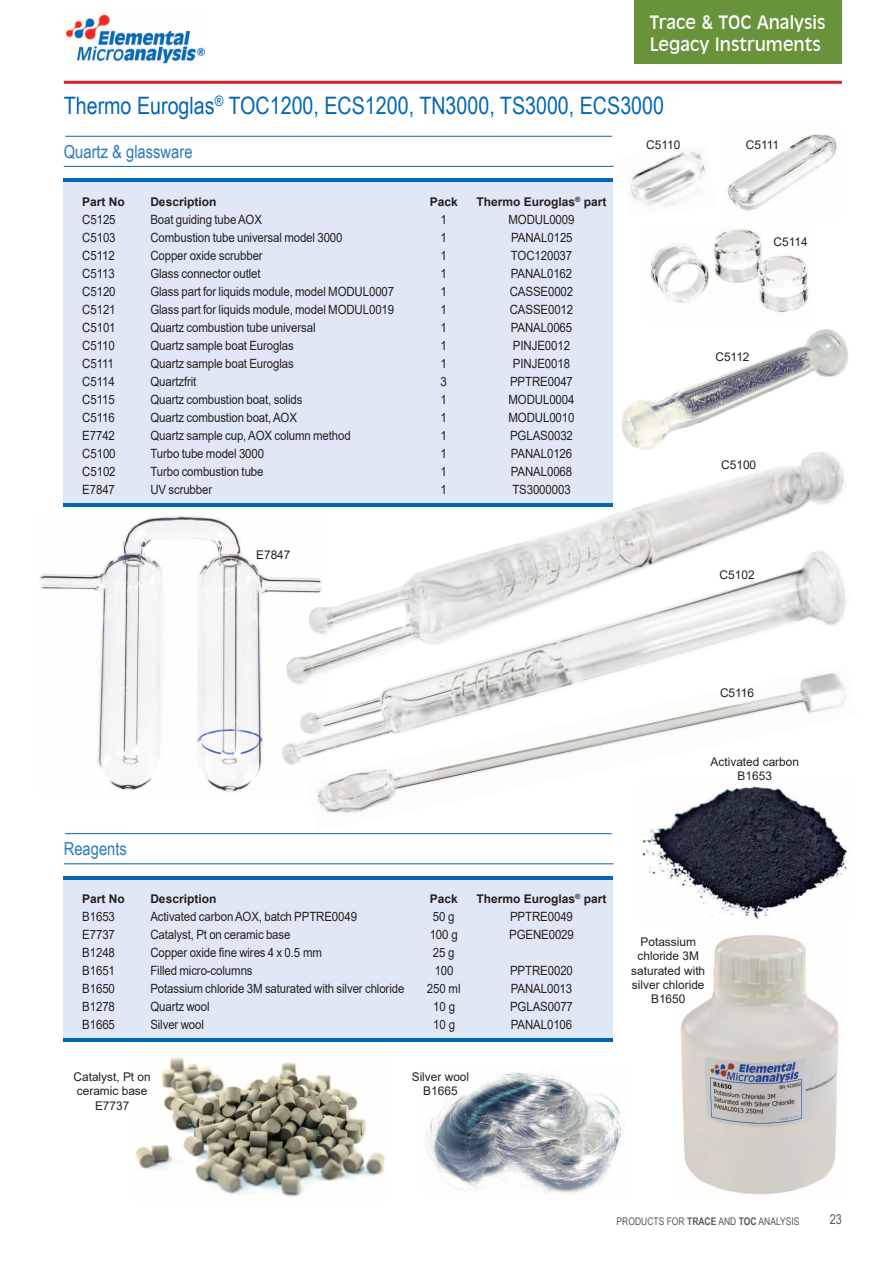
<style>
.page{position:relative;width:893px;height:1263px;background:#fff}
.page>*{position:absolute;margin:0;border:0;box-sizing:border-box;transform-origin:0 0}
.t1{font:24px "Arial Narrow";color:#0166b3}
.t2{font:18px/21.6px "Incised 901 BT";color:#fff}
.t3{font:18px "Arial Narrow";color:#2b79be}
.t4{font:13.5px "Arial Narrow";color:#57585a}
.t5{font:12.75px "Arial";letter-spacing:-.01em;color:#231f20;scale:.9 1}
.t6{font:12px/14.4px "Arial";color:#231f20;text-align:center}
.t7{font:700 12px "Arial";color:#231f20}
.t8{font:10.5px "Arial Narrow";color:#57585a}
.s1{font-weight:700}
</style>
<div class="page">
<img style="left:64px;top:13px;width:142px;height:52px">
<img style="left:40px;top:516px;width:241px;height:277px">
<img style="left:315px;top:766px;width:191px;height:48px">
<img style="left:135px;top:1057px;width:251px;height:140px">
<img style="left:286px;top:452px;width:559px;height:97px">
<div style="left:64px;top:182px;width:549px;height:321px;background:#e1e8f5"></div>
<hr style="left:613px;top:179px;width:1px;height:327px;background:#fff">
<hr style="left:64px;top:179px;width:549px;height:3px;background:#0166b3">
<hr style="left:64px;top:503px;width:549px;height:3px;background:#0166b3">
<hr style="left:65px;top:136px;width:547px;height:1px;background:#0166b3">
<hr style="left:64px;top:166px;width:549px;height:1px;background:#0166b3">
<hr style="left:64px;top:81px;width:778px;height:3px;background:#d32229">
<div style="left:64px;top:879px;width:549px;height:160px;background:#e1e8f5"></div>
<hr style="left:64px;top:876px;width:549px;height:3px;background:#0166b3">
<hr style="left:64px;top:1039px;width:549px;height:3px;background:#0166b3">
<img style="left:727px;top:134px;width:110px;height:77px">
<img style="left:281px;top:549px;width:565px;height:217px">
<hr style="left:65px;top:833px;width:547px;height:1px;background:#0166b3">
<hr style="left:64px;top:863px;width:549px;height:1px;background:#0166b3">
<div style="left:635px;top:0;width:207px;height:64px;background:#69933a"></div>
<img style="left:642px;top:786px;width:206px;height:134px">
<img style="left:426px;top:1069px;width:199px;height:125px">
<img style="left:621px;top:329px;width:228px;height:121px">
<img style="left:630px;top:151px;width:76px;height:56px">
<img style="left:650px;top:229px;width:159px;height:84px">
<img style="left:680px;top:934px;width:159px;height:261px">
<p class="t2" style="left:650px;top:12px;width:177px">Trace &amp; TOC Analysis<br>Legacy Instruments</p>
<p class="t1" style="left:64px;top:91px;width:602px">Thermo Euroglas<sup>®</sup> TOC1200, ECS1200, TN3000, TS3000, ECS3000</p>
<p class="t3" style="left:64px;top:141px;width:130px">Quartz &amp; glassware</p>
<p class="t7" style="left:82px;top:195px;width:44px">Part No</p>
<p class="t7" style="left:150px;top:195px;width:68px">Description</p>
<p class="t7" style="left:430px;top:195px;width:30px">Pack</p>
<p class="t7" style="left:477px;top:195px;width:131px">Thermo Euroglas<sup>®</sup> part</p>
<p class="t5" style="left:82px;top:212px;width:39px">C5125</p>
<p class="t5" style="left:150px;top:212px;width:126px">Boat guiding tube AOX</p>
<p class="t5" style="left:441px;top:212px;width:9px">1</p>
<p class="t5" style="left:508px;top:212px;width:75px">MODUL0009</p>
<p class="t5" style="left:82px;top:230px;width:39px">C5103</p>
<p class="t5" style="left:150px;top:230px;width:215px">Combustion tube universal model 3000</p>
<p class="t5" style="left:441px;top:230px;width:9px">1</p>
<p class="t5" style="left:511px;top:230px;width:70px">PANAL0125</p>
<p class="t5" style="left:82px;top:248px;width:38px">C5112</p>
<p class="t5" style="left:150px;top:248px;width:126px">Copper oxide scrubber</p>
<p class="t5" style="left:441px;top:248px;width:9px">1</p>
<p class="t5" style="left:511px;top:248px;width:70px">TOC120037</p>
<p class="t5" style="left:82px;top:266px;width:38px">C5113</p>
<p class="t5" style="left:150px;top:266px;width:124px">Glass connector outlet</p>
<p class="t5" style="left:441px;top:266px;width:9px">1</p>
<p class="t5" style="left:511px;top:266px;width:70px">PANAL0162</p>
<p class="t5" style="left:82px;top:284px;width:39px">C5120</p>
<p class="t5" style="left:150px;top:284px;width:273px">Glass part for liquids module, model MODUL0007</p>
<p class="t5" style="left:441px;top:284px;width:9px">1</p>
<p class="t5" style="left:510px;top:284px;width:72px">CASSE0002</p>
<p class="t5" style="left:82px;top:302px;width:39px">C5121</p>
<p class="t5" style="left:150px;top:302px;width:273px">Glass part for liquids module, model MODUL0019</p>
<p class="t5" style="left:441px;top:302px;width:9px">1</p>
<p class="t5" style="left:510px;top:302px;width:72px">CASSE0012</p>
<p class="t5" style="left:82px;top:320px;width:39px">C5101</p>
<p class="t5" style="left:150px;top:320px;width:185px">Quartz combustion tube universal</p>
<p class="t5" style="left:441px;top:320px;width:9px">1</p>
<p class="t5" style="left:511px;top:320px;width:70px">PANAL0065</p>
<p class="t5" style="left:82px;top:338px;width:38px">C5110</p>
<p class="t5" style="left:150px;top:338px;width:161px">Quartz sample boat Euroglas</p>
<p class="t5" style="left:441px;top:338px;width:9px">1</p>
<p class="t5" style="left:513px;top:338px;width:65px">PINJE0012</p>
<p class="t5" style="left:82px;top:356px;width:37px">C5111</p>
<p class="t5" style="left:150px;top:356px;width:161px">Quartz sample boat Euroglas</p>
<p class="t5" style="left:441px;top:356px;width:9px">1</p>
<p class="t5" style="left:513px;top:356px;width:65px">PINJE0018</p>
<p class="t5" style="left:82px;top:374px;width:38px">C5114</p>
<p class="t5" style="left:150px;top:374px;width:53px">Quartzfrit</p>
<p class="t5" style="left:441px;top:374px;width:9px">3</p>
<p class="t5" style="left:510px;top:374px;width:71px">PPTRE0047</p>
<p class="t5" style="left:82px;top:392px;width:38px">C5115</p>
<p class="t5" style="left:150px;top:392px;width:171px">Quartz combustion boat, solids</p>
<p class="t5" style="left:441px;top:392px;width:9px">1</p>
<p class="t5" style="left:508px;top:392px;width:75px">MODUL0004</p>
<p class="t5" style="left:82px;top:410px;width:38px">C5116</p>
<p class="t5" style="left:150px;top:410px;width:165px">Quartz combustion boat, AOX</p>
<p class="t5" style="left:441px;top:410px;width:9px">1</p>
<p class="t5" style="left:508px;top:410px;width:75px">MODUL0010</p>
<p class="t5" style="left:82px;top:428px;width:38px">E7742</p>
<p class="t5" style="left:150px;top:428px;width:224px">Quartz sample cup, AOX column method</p>
<p class="t5" style="left:441px;top:428px;width:9px">1</p>
<p class="t5" style="left:510px;top:428px;width:71px">PGLAS0032</p>
<p class="t5" style="left:82px;top:446px;width:39px">C5100</p>
<p class="t5" style="left:150px;top:446px;width:128px">Turbo tube model 3000</p>
<p class="t5" style="left:441px;top:446px;width:9px">1</p>
<p class="t5" style="left:511px;top:446px;width:70px">PANAL0126</p>
<p class="t5" style="left:82px;top:464px;width:39px">C5102</p>
<p class="t5" style="left:150px;top:464px;width:127px">Turbo combustion tube</p>
<p class="t5" style="left:441px;top:464px;width:9px">1</p>
<p class="t5" style="left:511px;top:464px;width:70px">PANAL0068</p>
<p class="t5" style="left:82px;top:482px;width:38px">E7847</p>
<p class="t5" style="left:150px;top:482px;width:70px">UV scrubber</p>
<p class="t5" style="left:441px;top:482px;width:9px">1</p>
<p class="t5" style="left:512px;top:482px;width:66px">TS3000003</p>
<p class="t6" style="left:256px;top:547px;width:36px">E7847</p>
<p class="t6" style="left:646px;top:138px;width:36px">C5110</p>
<p class="t6" style="left:746px;top:138px;width:35px">C5111</p>
<p class="t6" style="left:774px;top:235px;width:36px">C5114</p>
<p class="t6" style="left:715px;top:350px;width:36px">C5112</p>
<p class="t6" style="left:721px;top:458px;width:36px">C5100</p>
<p class="t6" style="left:720px;top:567px;width:36px">C5102</p>
<p class="t3" style="left:64px;top:838px;width:65px">Reagents</p>
<p class="t6" style="left:720px;top:685px;width:36px">C5116</p>
<p class="t6" style="left:711px;top:754px;width:90px">Activated carbon<br>B1653</p>
<p class="t7" style="left:82px;top:892px;width:44px">Part No</p>
<p class="t7" style="left:150px;top:892px;width:68px">Description</p>
<p class="t7" style="left:430px;top:892px;width:30px">Pack</p>
<p class="t7" style="left:477px;top:892px;width:131px">Thermo Euroglas<sup>®</sup> part</p>
<p class="t5" style="left:82px;top:910px;width:38px">B1653</p>
<p class="t5" style="left:150px;top:910px;width:231px">Activated carbon AOX, batch PPTRE0049</p>
<p class="t5" style="left:433px;top:910px;width:26px">50 g</p>
<p class="t5" style="left:510px;top:910px;width:71px">PPTRE0049</p>
<p class="t5" style="left:82px;top:928px;width:38px">E7737</p>
<p class="t5" style="left:150px;top:928px;width:157px">Catalyst, Pt on ceramic base</p>
<p class="t5" style="left:430px;top:928px;width:33px">100 g</p>
<p class="t5" style="left:509px;top:928px;width:73px">PGENE0029</p>
<p class="t5" style="left:82px;top:946px;width:38px">B1248</p>
<p class="t5" style="left:150px;top:946px;width:192px">Copper oxide fine wires 4 x 0.5 mm</p>
<p class="t5" style="left:433px;top:946px;width:26px">25 g</p>
<p class="t5" style="left:82px;top:964px;width:38px">B1651</p>
<p class="t5" style="left:150px;top:964px;width:115px">Filled micro-columns</p>
<p class="t5" style="left:435px;top:964px;width:23px">100</p>
<p class="t5" style="left:510px;top:964px;width:71px">PPTRE0020</p>
<p class="t5" style="left:82px;top:982px;width:38px">B1650</p>
<p class="t5" style="left:150px;top:982px;width:284px">Potassium chloride 3M saturated with silver chloride</p>
<p class="t5" style="left:427px;top:982px;width:39px">250 ml</p>
<p class="t5" style="left:511px;top:982px;width:70px">PANAL0013</p>
<p class="t5" style="left:82px;top:1000px;width:38px">B1278</p>
<p class="t5" style="left:150px;top:1000px;width:67px">Quartz wool</p>
<p class="t5" style="left:433px;top:1000px;width:26px">10 g</p>
<p class="t5" style="left:510px;top:1000px;width:71px">PGLAS0077</p>
<p class="t5" style="left:82px;top:1018px;width:38px">B1665</p>
<p class="t5" style="left:150px;top:1018px;width:61px">Silver wool</p>
<p class="t5" style="left:433px;top:1018px;width:26px">10 g</p>
<p class="t5" style="left:511px;top:1018px;width:70px">PANAL0106</p>
<p class="t6" style="left:74px;top:1069px;width:79px">Catalyst, Pt on ceramic base<br>E7737</p>
<p class="t6" style="left:412px;top:1069px;width:59px">Silver wool<br>B1665</p>
<p class="t6" style="left:631px;top:934px;width:75px">Potassium chloride 3M saturated with silver chloride<br>B1650</p>
<p class="t8" style="left:617px;top:1215px;width:184px">PRODUCTS FOR <span class="s1">TRACE</span> AND <span class="s1">TOC</span> ANALYSIS</p>
<p class="t4" style="left:830px;top:1211px;width:14px">23</p>
</div>
